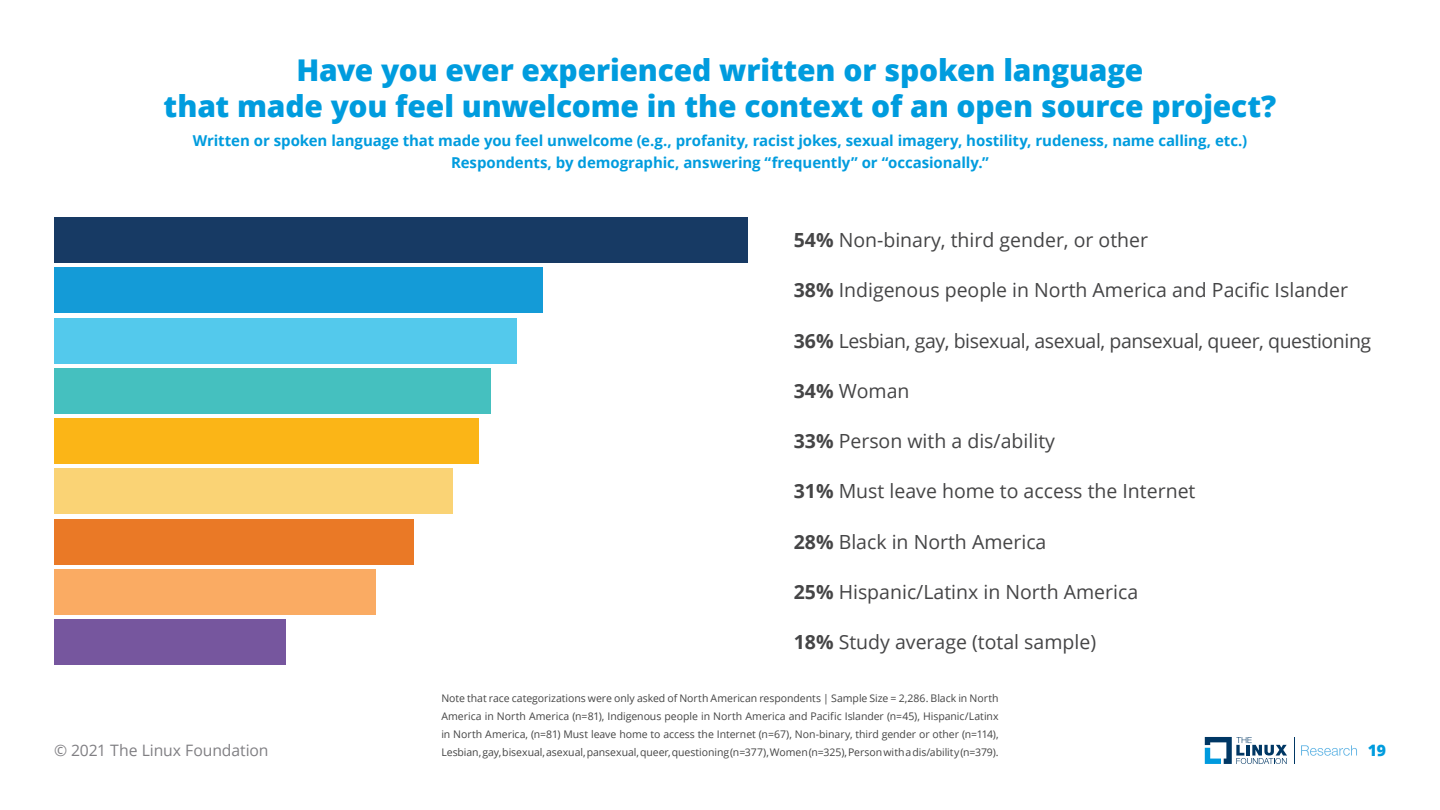
<style>
.page{position:relative;width:1440px;height:810px;background:#fff}
.page>*{position:absolute;margin:0;border:0;box-sizing:border-box;transform-origin:0 0}
.t1{font:800 30px/36px "Open Sans";letter-spacing:-.005em;color:#009cde;text-align:center}
.t2{font:19.5px "Open Sans";color:#454546}
.t3{font:19.5px "Open Sans";letter-spacing:-.02em;color:#454546}
.t4{font:15.75px "Open Sans";letter-spacing:-.005em;color:#807f83}
.t5{font:800 15.75px "Open Sans";color:#009cde}
.t6{font:700 15px/21.8px "Open Sans";letter-spacing:-.005em;color:#009cde;text-align:center}
.t7{font:10.5px/18px "Open Sans";letter-spacing:-.005em;color:#444;text-align:justify}
.s1{font-weight:700}
</style>
<div class="page">
<svg style="left:1205px;top:737px;width:82px;height:27px"></svg>
<svg style="left:1294px;top:737px;width:1px;height:27px"></svg>
<svg style="left:1301px;top:745px;width:56px;height:11px"></svg>
<div style="left:54px;top:620px;width:231px;height:45px;background:#76569e"></div>
<div style="left:54px;top:569px;width:321px;height:46px;background:#faab63"></div>
<div style="left:54px;top:519px;width:360px;height:45px;background:#ea7926"></div>
<div style="left:54px;top:469px;width:399px;height:45px;background:#fad375"></div>
<div style="left:54px;top:419px;width:424px;height:45px;background:#fbb517"></div>
<div style="left:54px;top:368px;width:437px;height:46px;background:#45c0bf"></div>
<div style="left:54px;top:318px;width:463px;height:45px;background:#53c9ec"></div>
<div style="left:54px;top:268px;width:488px;height:45px;background:#149bd7"></div>
<div style="left:54px;top:217px;width:694px;height:46px;background:#173a64"></div>
<h1 class="t1" style="left:164px;top:51px;width:1114px">Have you ever experienced written or spoken language<br>that made you feel unwelcome in the context of an open source project?</h1>
<h3 class="t6" style="left:193px;top:130px;width:1056px">Written or spoken language that made you feel unwelcome (e.g., profanity, racist jokes, sexual imagery, hostility, rudeness, name calling, etc.)<br>Respondents, by demographic, answering “frequently” or “occasionally.”</h3>
<h2 class="t2" style="left:794px;top:227px;width:356px"><span class="s1">54%</span> Non-binary, third gender, or other</h2>
<h2 class="t2" style="left:794px;top:277px;width:556px"><span class="s1">38%</span> Indigenous people in North America and Pacific Islander</h2>
<h2 class="t3" style="left:794px;top:327px;width:579px"><span class="s1">36%</span> Lesbian, gay, bisexual, asexual, pansexual, queer, questioning</h2>
<h2 class="t2" style="left:794px;top:378px;width:117px"><span class="s1">34%</span> Woman</h2>
<h2 class="t2" style="left:794px;top:428px;width:263px"><span class="s1">33%</span> Person with a dis/ability</h2>
<h2 class="t2" style="left:794px;top:478px;width:403px"><span class="s1">31%</span> Must leave home to access the Internet</h2>
<h2 class="t2" style="left:794px;top:528px;width:254px"><span class="s1">28%</span> Black in North America</h2>
<h2 class="t2" style="left:794px;top:579px;width:346px"><span class="s1">25%</span> Hispanic/Latinx in North America</h2>
<h2 class="t2" style="left:794px;top:629px;width:304px"><span class="s1">18%</span> Study average (total sample)</h2>
<p class="t7" style="left:441px;top:689px;width:559px">Note that race categorizations were only asked of North American respondents | Sample Size = 2,286. Black in North America in North America (n=81), Indigenous people in North America and Pacific Islander (n=45), Hispanic/Latinx in North America, (n=81) Must leave home to access the Internet (n=67), Non-binary, third gender or other (n=114), Lesbian, gay, bisexual, asexual, pansexual, queer, questioning (n=377), Women (n=325), Person with a dis/ability (n=379).</p>
<h3 class="t4" style="left:54px;top:739px;width:216px">© 2021 The Linux Foundation</h3>
<h3 class="t5" style="left:1368px;top:738px;width:20px">19</h3>
</div>
